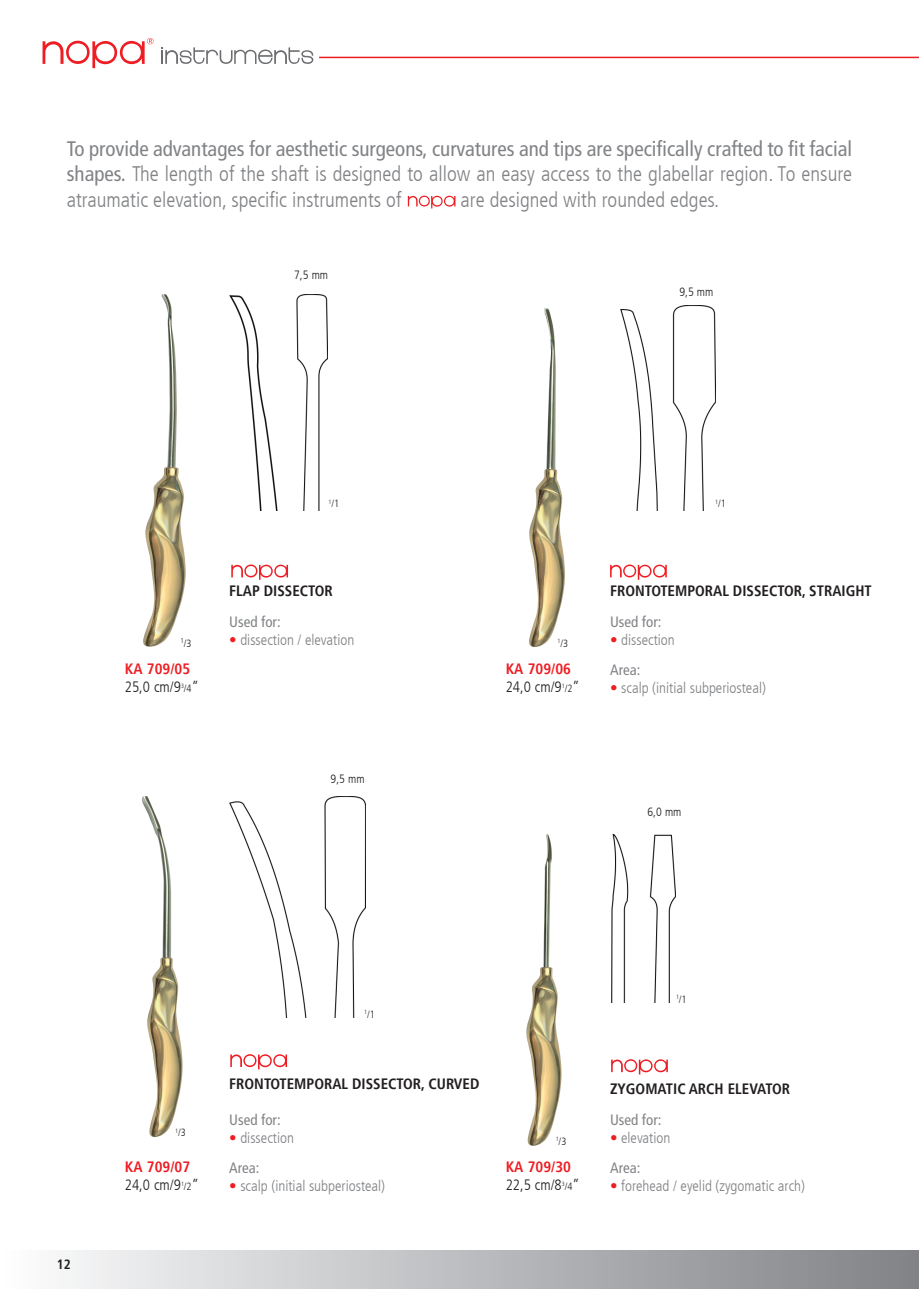
<style>
.page{position:relative;width:919px;height:1289px;background:#fff}
.page>*{position:absolute;margin:0;border:0;box-sizing:border-box;transform-origin:0 0}
.t1{font:300 condensed 21px/25.2px "Frutiger LT";color:#808285;text-align:justify}
.t2{font:300 condensed 15px/30px "Frutiger LT";color:#808285}
.t3{font:700 condensed 15px "Frutiger LT";color:#231f20}
.t4{font:700 condensed 15px "Frutiger LT";color:#ee1d23}
.t5{font:300 condensed 15px "Frutiger LT";color:#231f20}
.t6{font:condensed 15px "Frutiger LT";color:#808285}
.t7{font:700 condensed 13.5px "Frutiger LT";color:#231f20}
.t8{font:300 condensed 12px "Frutiger LT";color:#231f20}
.t9{font:300 condensed 10.5px "Frutiger LT";color:#231f20}
.s1{font-weight:400}
.s2{font-size:15px}
.s3{color:#ee1d23}
</style>
<div class="page">
<div style="left:0;top:1250px;width:918px;height:38px;background:linear-gradient(to right,#fcfcfd,#7f8185)"></div>
<svg style="left:161px;top:47px;width:152px;height:17px"></svg>
<svg style="left:43px;top:38px;width:110px;height:30px"></svg>
<hr style="left:319px;top:57px;width:599px;height:1px;background:#ee1d23">
<svg style="left:408px;top:195px;width:47px;height:13px"></svg>
<img style="left:143px;top:294px;width:43px;height:353px">
<svg style="left:231px;top:564px;width:57px;height:16px"></svg>
<img style="left:229px;top:294px;width:98px;height:216px">
<img style="left:529px;top:308px;width:36px;height:339px">
<svg style="left:610px;top:564px;width:56px;height:16px"></svg>
<img style="left:620px;top:306px;width:95px;height:204px">
<img style="left:142px;top:796px;width:41px;height:341px">
<svg style="left:230px;top:1054px;width:57px;height:15px"></svg>
<img style="left:230px;top:796px;width:135px;height:221px">
<img style="left:526px;top:834px;width:36px;height:312px">
<svg style="left:611px;top:1059px;width:56px;height:15px"></svg>
<img style="left:611px;top:834px;width:64px;height:168px">
<p class="t1" style="left:67px;top:137px;width:786px"><span class="s1">To provide advantages for aesthetic surgeons, curvatures and tips are specifically crafted to fit facial shapes.</span> The length of the shaft is designed to allow an easy access to the glabellar region. To ensure atraumatic elevation, specific instruments of</p>
<p class="t1" style="left:460px;top:187px;width:260px">are designed with rounded edges.</p>
<p class="t8" style="left:294px;top:268px;width:36px">7,5 mm</p>
<p class="t8" style="left:679px;top:285px;width:36px">9,5 mm</p>
<p class="t9" style="left:180px;top:637px;width:13px"><sup>1</sup>/3</p>
<p class="t4" style="left:125px;top:659px;width:67px">KA 709/05</p>
<p class="t5" style="left:125px;top:678px;width:58px">25,0 cm/9</p>
<p class="t9" style="left:181px;top:682px;width:19px"><sup>3</sup>/4<span class="s2">”</span></p>
<p class="t9" style="left:328px;top:497px;width:12px"><sup>1</sup>/1</p>
<p class="t3" style="left:229px;top:581px;width:105px">FLAP DISSECTOR</p>
<p class="t6" style="left:229px;top:613px;width:53px">Used for:</p>
<p class="t2" style="left:229px;top:625px;width:127px"><span class="s3">•</span> dissection / elevation</p>
<p class="t8" style="left:330px;top:772px;width:36px">9,5 mm</p>
<p class="t9" style="left:557px;top:637px;width:12px"><sup>1</sup>/3</p>
<p class="t4" style="left:505px;top:659px;width:67px">KA 709/06</p>
<p class="t5" style="left:505px;top:678px;width:58px">24,0 cm/9</p>
<p class="t9" style="left:561px;top:682px;width:19px"><sup>1</sup>/2<span class="s2">”</span></p>
<p class="t9" style="left:715px;top:497px;width:12px"><sup>1</sup>/1</p>
<p class="t3" style="left:610px;top:581px;width:263px">FRONTOTEMPORAL DISSECTOR, STRAIGHT</p>
<p class="t6" style="left:610px;top:613px;width:53px">Used for:</p>
<p class="t2" style="left:610px;top:625px;width:66px"><span class="s3">•</span> dissection<br><span class="s1">Area:</span></p>
<p class="t2" style="left:610px;top:673px;width:157px"><span class="s3">•</span> scalp (initial subperiosteal)</p>
<p class="t8" style="left:647px;top:804px;width:36px">6,0 mm</p>
<p class="t7" style="left:57px;top:1255px;width:16px">12</p>
<p class="t9" style="left:175px;top:1126px;width:12px"><sup>1</sup>/3</p>
<p class="t4" style="left:125px;top:1157px;width:67px">KA 709/07</p>
<p class="t5" style="left:125px;top:1175px;width:58px">24,0 cm/9</p>
<p class="t9" style="left:181px;top:1179px;width:19px"><sup>1</sup>/2<span class="s2">”</span></p>
<p class="t9" style="left:364px;top:1008px;width:12px"><sup>1</sup>/1</p>
<p class="t3" style="left:229px;top:1074px;width:252px">FRONTOTEMPORAL DISSECTOR, CURVED</p>
<p class="t6" style="left:229px;top:1111px;width:53px">Used for:</p>
<p class="t2" style="left:229px;top:1123px;width:66px"><span class="s3">•</span> dissection<br><span class="s1">Area:</span></p>
<p class="t2" style="left:229px;top:1171px;width:157px"><span class="s3">•</span> scalp (initial subperiosteal)</p>
<p class="t9" style="left:555px;top:1134px;width:12px"><sup>1</sup>/3</p>
<p class="t4" style="left:505px;top:1157px;width:67px">KA 709/30</p>
<p class="t5" style="left:505px;top:1175px;width:58px">22,5 cm/8</p>
<p class="t9" style="left:561px;top:1179px;width:19px"><sup>3</sup>/4<span class="s2">”</span></p>
<p class="t9" style="left:676px;top:993px;width:12px"><sup>1</sup>/1</p>
<p class="t3" style="left:610px;top:1079px;width:182px">ZYGOMATIC ARCH ELEVATOR</p>
<p class="t6" style="left:610px;top:1111px;width:53px">Used for:</p>
<p class="t2" style="left:610px;top:1123px;width:62px"><span class="s3">•</span> elevation<br><span class="s1">Area:</span></p>
<p class="t2" style="left:610px;top:1171px;width:196px"><span class="s3">•</span> forehead / eyelid (zygomatic arch)</p>
</div>
